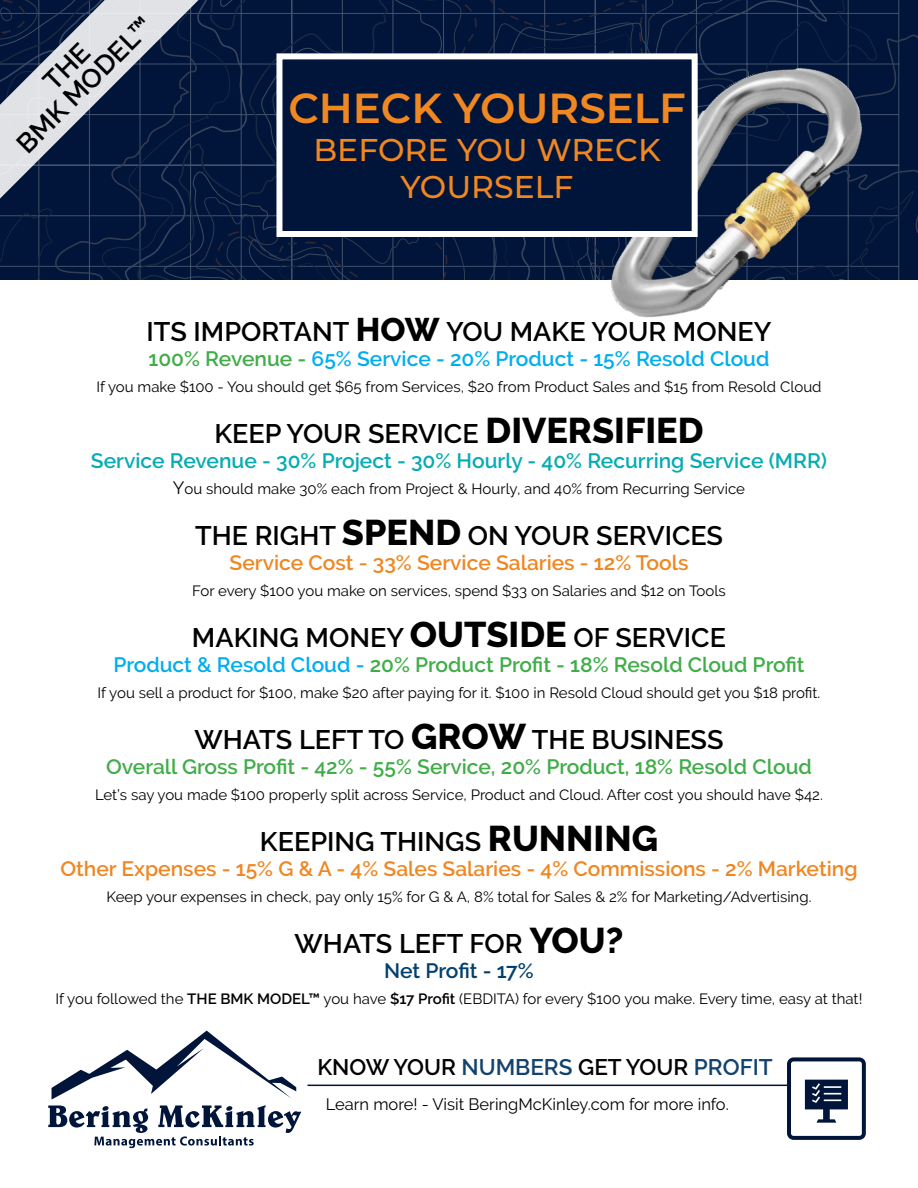
<style>
.page{position:relative;width:918px;height:1188px;background:#fff}
.page>*{position:absolute;margin:0;border:0;box-sizing:border-box;transform-origin:0 0}
.t1{font:600 42px "Montserrat";color:#f08721}
.t2{font:500 31.5px/37.8px "Montserrat";color:#f08721;text-align:center}
.t3{font:600 26.7px/25.5px "Raleway";color:#000;text-align:center}
.t4{font:600 22.5px "Raleway";color:#000}
.t5{font:600 20.85px "Raleway";color:#41ad49}
.t6{font:600 20.85px "Raleway";color:#ef8722}
.t7{font:600 20.85px "Raleway";color:#05acb4}
.t8{font:600 20.85px "Raleway";color:#00aeef}
.t9{font:600 20.85px "Raleway";letter-spacing:-.005em;color:#03406d}
.t10{font:16.5px "Raleway";color:#000}
.t11{font:14.85px "Raleway";color:#000}
.s1{font-weight:800;font-size:32.7px}
.s2{color:#41ad49}
.s3{font-weight:800;font-size:35.7px}
.s4{font-size:17.85px}
.s5{color:#00aeef}
.s6{font-weight:600}
.s7{color:#13426d}
</style>
<div class="page">
<svg style="left:0;top:0;width:215px;height:280px;background:#05193c"></svg>
<svg style="left:656px;top:0;width:204px;height:39px;background:#061a3d"></svg>
<svg style="left:215px;top:0;width:441px;height:280px;background:#05193c"></svg>
<hr style="left:308px;top:1085px;width:501px;height:1px;background:#001539">
<svg style="left:48px;top:1031px;width:253px;height:117px"></svg>
<svg style="left:787px;top:1057px;width:79px;height:83px"></svg>
<svg style="left:0;top:0;width:203px;height:209px;background:#4e5c75"></svg>
<img style="left:553px;top:39px;width:355px;height:279px">
<div style="left:279px;top:56px;width:416px;height:178px;background:#001539"></div>
<div style="left:276px;top:53px;width:422px;height:184px;border:6px solid #fff"></div>
<h3 class="t3" style="left:-6px;top:121px;width:181px;rotate:-45deg">THE<br>BMK MODEL™</h3>
<h1 class="t1" style="left:288px;top:78px;width:399px">CHECK YOURSELF</h1>
<h2 class="t2" style="left:313px;top:129px;width:349px">BEFORE YOU WRECK<br>YOURSELF</h2>
<h3 class="t3" style="left:147px;top:319px;width:626px">ITS IMPORTANT <span class="s1">HOW</span> YOU MAKE YOUR MONEY</h3>
<h3 class="t8" style="left:149px;top:347px;width:622px"><span class="s2">100% Revenue -</span> 65% Service - 20% Product - 15% Resold Cloud</h3>
<p class="t11" style="left:96px;top:378px;width:727px">If you make $100 - You should get $65 from Services, $20 from Product Sales and $15 from Resold Cloud</p>
<h3 class="t3" style="left:214px;top:421px;width:491px">KEEP YOUR SERVICE <span class="s3">DIVERSIFIED</span></h3>
<h3 class="t7" style="left:91px;top:449px;width:738px">Service Revenue - 30% Project - 30% Hourly - 40% Recurring Service (MRR)</h3>
<p class="t11" style="left:173px;top:480px;width:574px"><span class="s4">Y</span>ou should make 30% each from Project &amp; Hourly, and 40% from Recurring Service</p>
<h3 class="t3" style="left:195px;top:523px;width:529px">THE RIGHT <span class="s3">SPEND</span> ON YOUR SERVICES</h3>
<h3 class="t6" style="left:230px;top:551px;width:460px">Service Cost - 33% Service Salaries - 12% Tools</h3>
<p class="t11" style="left:192px;top:582px;width:535px">For every $100 you make on services, spend $33 on Salaries and $12 on Tools</p>
<h3 class="t3" style="left:192px;top:625px;width:536px">MAKING MONEY <span class="s3">OUTSIDE</span> OF SERVICE</h3>
<h3 class="t5" style="left:113px;top:653px;width:693px"><span class="s5">Product &amp; Resold Cloud -</span> 20% Product Profit - 18% Resold Cloud Profit</h3>
<p class="t11" style="left:98px;top:684px;width:724px">If you sell a product for $100, make $20 after paying for it. $100 in Resold Cloud should get you $18 profit.</p>
<h3 class="t3" style="left:194px;top:727px;width:531px">WHATS LEFT TO <span class="s3">GROW</span> THE BUSINESS</h3>
<h3 class="t5" style="left:106px;top:755px;width:707px">Overall Gross Profit - 42% - 55% Service, 20% Product, 18% Resold Cloud</h3>
<p class="t11" style="left:95px;top:786px;width:729px">Let’s say you made $100 properly split across Service, Product and Cloud. After cost you should have $42.</p>
<h3 class="t3" style="left:260px;top:829px;width:400px">KEEPING THINGS <span class="s3">RUNNING</span></h3>
<h3 class="t6" style="left:60px;top:857px;width:799px">Other Expenses - 15% G &amp; A - 4% Sales Salaries - 4% Commissions - 2% Marketing</h3>
<p class="t11" style="left:106px;top:888px;width:707px">Keep your expenses in check, pay only 15% for G &amp; A, 8% total for Sales &amp; 2% for Marketing/Advertising.</p>
<h3 class="t3" style="left:295px;top:931px;width:330px">WHATS LEFT FOR <span class="s3">YOU?</span></h3>
<h3 class="t9" style="left:384px;top:959px;width:151px">Net Profit - 17%</h3>
<p class="t11" style="left:56px;top:990px;width:808px">If you followed the <span class="s6">THE BMK MODEL™</span> you have <span class="s6">$17 Profit</span> (EBDITA) for every $100 you make. Every time, easy at that!</p>
<h3 class="t4" style="left:317px;top:1054px;width:457px">KNOW YOUR <span class="s7">NUMBERS</span> GET YOUR <span class="s7">PROFIT</span></h3>
<p class="t10" style="left:326px;top:1094px;width:404px">Learn more! - Visit BeringMcKinley.com for more info.</p>
</div>
